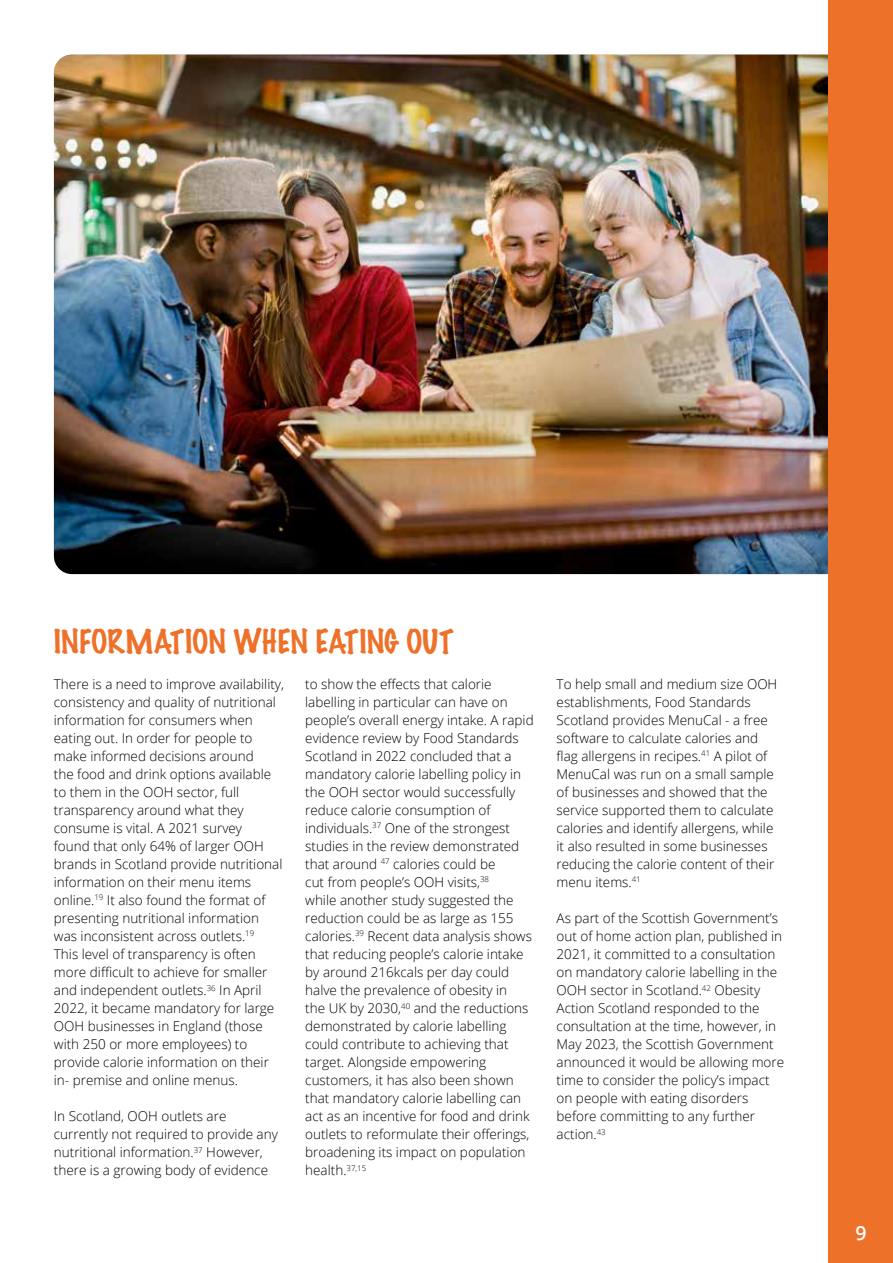
<style>
.page{position:relative;width:893px;height:1263px;background:#fff}
.page>*{position:absolute;margin:0;border:0;box-sizing:border-box;transform-origin:0 0}
.t1{font:100 30px "Marker Felt";letter-spacing:-.005em;color:#ee712a}
.t2{font:600 19.5px "Open Sans";color:#fff}
.t3{font:300 13.5px/18px "Open Sans";color:#000}
</style>
<div class="page">
<img style="left:54px;top:55px;width:774px;height:519px">
<div style="left:828px;top:0;width:65px;height:1263px;background:#ee712a"></div>
<h1 class="t1" style="left:54px;top:617px;width:401px">INFORMATION WHEN EATING OUT</h1>
<p class="t3" style="left:54px;top:675px;width:232px">There is a need to improve availability, consistency and quality of nutritional information for consumers when eating out. In order for people to make informed decisions around<br>the food and drink options available to them in the OOH sector, full transparency around what they consume is vital. A 2021 survey<br>found that only 64% of larger OOH brands in Scotland provide nutritional information on their menu items online.<sup>19</sup> It also found the format of presenting nutritional information was inconsistent across outlets.<sup>19<br></sup>This level of transparency is often more difficult to achieve for smaller and independent outlets.<sup>36</sup> In April 2022, it became mandatory for large OOH businesses in England (those with 250 or more employees) to provide calorie information on their in- premise and online menus.</p>
<p class="t3" style="left:54px;top:1107px;width:226px">In Scotland, OOH outlets are currently not required to provide any nutritional information.<sup>37</sup> However, there is a growing body of evidence</p>
<p class="t3" style="left:305px;top:675px;width:230px">to show the effects that calorie labelling in particular can have on people’s overall energy intake. A rapid evidence review by Food Standards Scotland in 2022 concluded that a mandatory calorie labelling policy in the OOH sector would successfully reduce calorie consumption of individuals.<sup>37</sup> One of the strongest studies in the review demonstrated that around <sup>47</sup> calories could be<br>cut from people’s OOH visits,<sup>38<br></sup>while another study suggested the reduction could be as large as 155 calories.<sup>39</sup> Recent data analysis shows that reducing people’s calorie intake by around 216kcals per day could halve the prevalence of obesity in<br>the UK by 2030,<sup>40</sup> and the reductions demonstrated by calorie labelling could contribute to achieving that target. Alongside empowering customers, it has also been shown that mandatory calorie labelling can act as an incentive for food and drink outlets to reformulate their offerings, broadening its impact on population health.<sup>37,15</sup></p>
<p class="t3" style="left:557px;top:675px;width:222px">To help small and medium size OOH establishments, Food Standards Scotland provides MenuCal - a free software to calculate calories and flag allergens in recipes.<sup>41</sup> A pilot of MenuCal was run on a small sample of businesses and showed that the service supported them to calculate calories and identify allergens, while it also resulted in some businesses reducing the calorie content of their menu items.<sup>41</sup></p>
<p class="t3" style="left:557px;top:909px;width:229px">As part of the Scottish Government’s out of home action plan, published in 2021, it committed to a consultation on mandatory calorie labelling in the OOH sector in Scotland.<sup>42</sup> Obesity Action Scotland responded to the consultation at the time, however, in May 2023, the Scottish Government announced it would be allowing more time to consider the policy’s impact on people with eating disorders before committing to any further action.<sup>43</sup></p>
<h2 class="t2" style="left:855px;top:1220px;width:13px">9</h2>
</div>
